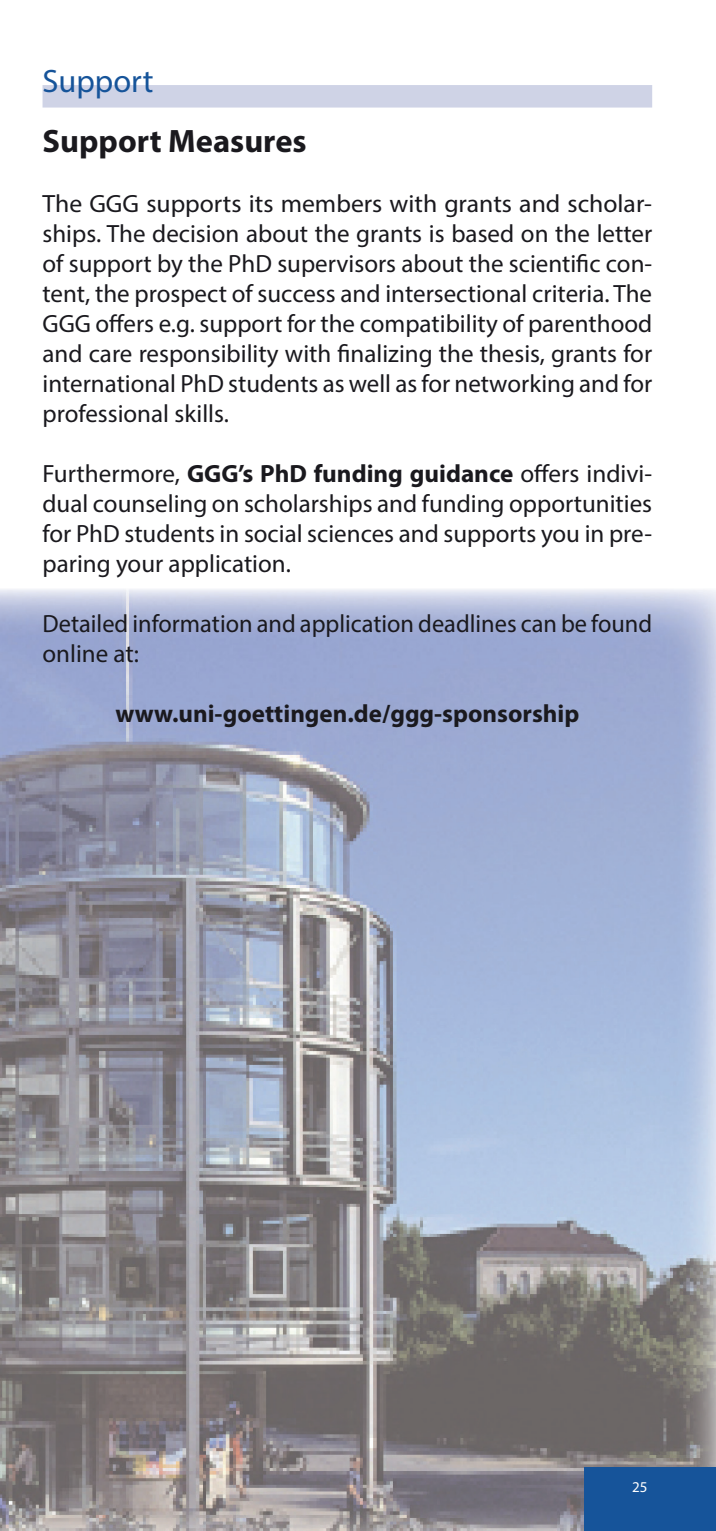
<style>
.page{position:relative;width:716px;height:1531px;background:#fff}
.page>*{position:absolute;margin:0;border:0;box-sizing:border-box;transform-origin:0 0}
.t1{font:700 32.5px "Myriad Pro";color:#1a191e}
.t2{font:32.5px "Myriad Pro";color:#16549a}
.t3{font:25px/30px "Myriad Pro";color:#1a191e;text-align:justify}
.t4{font:700 25px "Myriad Pro";color:#1a191e}
.t5{font:15px "Myriad Pro";color:#fff}
.s1{font-weight:700}
</style>
<div class="page">
<img style="left:0;top:589px;width:626px;height:598px">
<img style="left:626px;top:589px;width:90px;height:878px">
<img style="left:0;top:1187px;width:627px;height:344px">
<div style="left:43px;top:85px;width:609px;height:23px;background:#cfd3e6"></div>
<div style="left:585px;top:1467px;width:131px;height:64px;background:#16549a"></div>
<h1 class="t2" style="left:43px;top:61px;width:112px">Support</h1>
<h1 class="t1" style="left:43px;top:120px;width:266px">Support Measures</h1>
<p class="t3" style="left:43px;top:188px;width:611px">The GGG supports its members with grants and scholar&shy;ships. The decision about the grants is based on the letter of support by the PhD supervisors about the scientific con&shy;tent, the prospect of success and intersectional criteria. The GGG offers e.g. support for the compatibility of parenthood and care responsibility with finalizing the thesis, grants for international PhD students as well as for networking and for professional skills.</p>
<p class="t3" style="left:43px;top:458px;width:611px">Furthermore, <span class="s1">GGG’s PhD funding guidance</span> offers indivi&shy;dual counseling on scholarships and funding opportunities for PhD students in social sciences and supports you in pre&shy;paring your application.</p>
<p class="t3" style="left:43px;top:608px;width:611px">Detailed information and application deadlines can be found online at:</p>
<p class="t4" style="left:115px;top:697px;width:465px">www.uni-goettingen.de/ggg-sponsorship</p>
<p class="t5" style="left:632px;top:1477px;width:17px">25</p>
</div>
